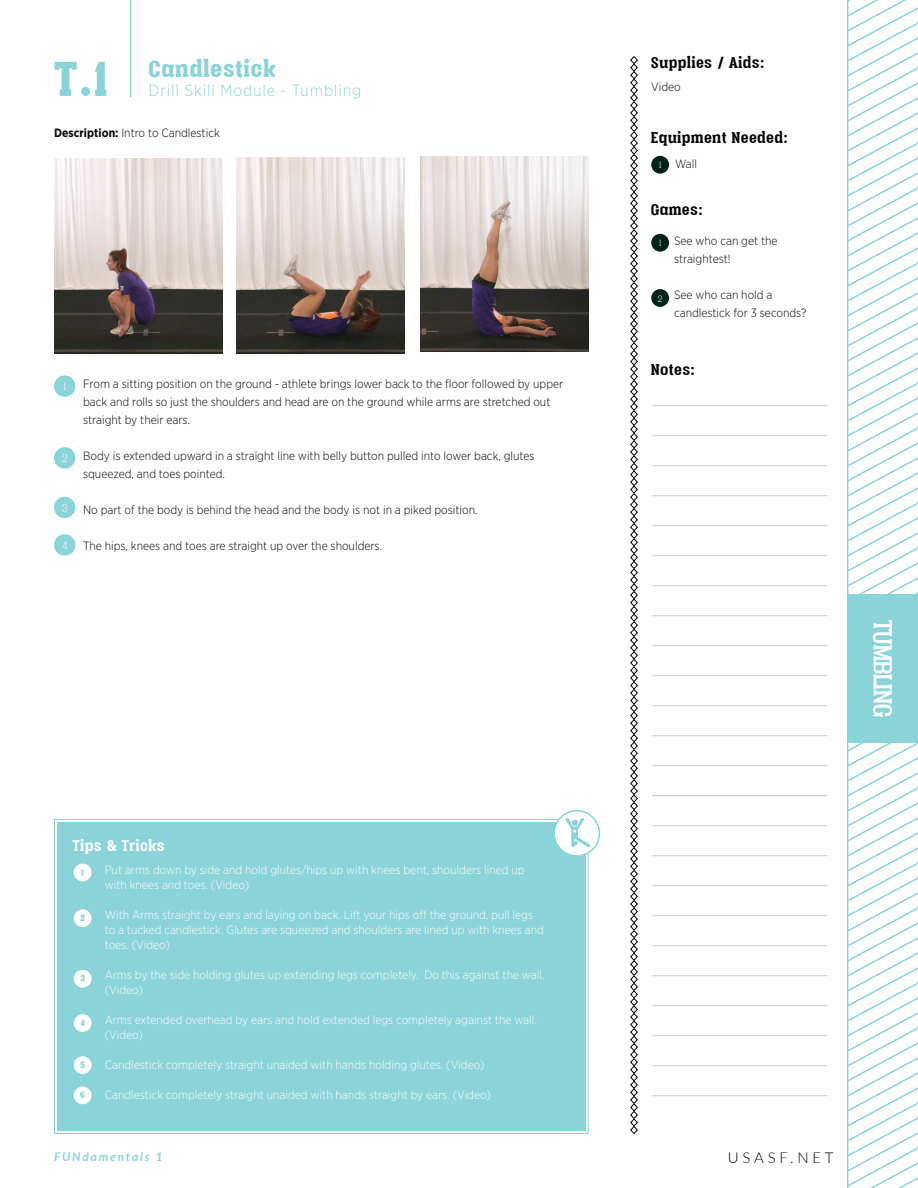
<style>
.page{position:relative;width:918px;height:1188px;background:#fff}
.page>*{position:absolute;margin:0;border:0;box-sizing:border-box;transform-origin:0 0}
.t1{font:900 56.7px "Vacer Serif Personal";color:#8ad3d8}
.t2{font:30px "Vacer Serif Personal";color:#fff}
.t3{font:900 27px "Vacer Serif Personal";letter-spacing:.05em;color:#8ad3d8}
.t4{font:700 18px "Vacer Serif Personal";letter-spacing:.05em;color:#040503}
.t5{font:700 18px "Vacer Serif Personal";letter-spacing:.05em;color:#fff}
.t6{font:300 16.2px "Gotham Narrow";letter-spacing:.05em;color:#8ad3d8}
.t7{font:300 15px "Lato";letter-spacing:.25em;color:#040503}
.t8{font:300 12.9px "Vacer Serif Personal";color:#fff}
.t9{font:300 12px/15px "Gotham Narrow";color:#fff}
.t10{font:300 12px/18px "Gotham Narrow";color:#040503}
.t11{font:italic 700 12px "Lato";letter-spacing:.15em;color:#8ad3d8}
.t12{font:900 10.8px "Vacer Serif Personal";color:#8ad3d8}
.t13{font:300 10.8px "Vacer Serif Personal";color:#fff}
.s1{font-weight:700}
</style>
<div class="page">
<svg style="left:847px;top:0;width:71px;height:1188px"></svg>
<div style="left:847px;top:594px;width:71px;height:149px;background:#8ad3d8"></div>
<hr style="left:130px;top:0;width:1px;height:97px;background:#8ad3d8">
<svg style="left:630px;top:56px;width:8px;height:1078px"></svg>
<div style="left:651px;top:234px;width:18px;height:18px;background:#012319;border-radius:50%"></div>
<div style="left:651px;top:289px;width:18px;height:18px;background:#012319;border-radius:50%"></div>
<div style="left:54px;top:375px;width:21px;height:22px;background:#8ad3d8;border-radius:50%"></div>
<div style="left:54px;top:447px;width:21px;height:22px;background:#8ad3d8;border-radius:50%"></div>
<div style="left:54px;top:497px;width:21px;height:21px;background:#8ad3d8;border-radius:50%"></div>
<div style="left:54px;top:534px;width:21px;height:22px;background:#8ad3d8;border-radius:50%"></div>
<div style="left:54px;top:819px;width:535px;height:315px;background:#8ad3d8"></div>
<div style="left:57px;top:822px;width:529px;height:309px;border:3px solid #8ad3d8"></div>
<div style="left:74px;top:909px;width:18px;height:18px;background:#fff;border-radius:50%"></div>
<div style="left:74px;top:864px;width:18px;height:17px;background:#fff;border-radius:50%"></div>
<svg style="left:554px;top:810px;width:46px;height:47px"></svg>
<div style="left:74px;top:1056px;width:18px;height:18px;background:#fff;border-radius:50%"></div>
<div style="left:74px;top:970px;width:18px;height:18px;background:#fff;border-radius:50%"></div>
<div style="left:74px;top:1014px;width:18px;height:18px;background:#fff;border-radius:50%"></div>
<div style="left:74px;top:1086px;width:18px;height:18px;background:#fff;border-radius:50%"></div>
<hr style="left:652px;top:405px;width:175px;height:1px;background:#ceccca">
<hr style="left:652px;top:435px;width:175px;height:1px;background:#ceccca">
<hr style="left:652px;top:465px;width:175px;height:1px;background:#ceccca">
<hr style="left:652px;top:495px;width:175px;height:1px;background:#ceccca">
<hr style="left:652px;top:525px;width:175px;height:1px;background:#ceccca">
<hr style="left:652px;top:555px;width:175px;height:1px;background:#ceccca">
<hr style="left:652px;top:585px;width:175px;height:1px;background:#ceccca">
<hr style="left:652px;top:615px;width:175px;height:1px;background:#ceccca">
<hr style="left:652px;top:645px;width:175px;height:1px;background:#ceccca">
<hr style="left:652px;top:675px;width:175px;height:1px;background:#ceccca">
<hr style="left:652px;top:705px;width:175px;height:1px;background:#ceccca">
<hr style="left:652px;top:735px;width:175px;height:1px;background:#ceccca">
<hr style="left:652px;top:765px;width:175px;height:1px;background:#ceccca">
<hr style="left:652px;top:795px;width:175px;height:1px;background:#ceccca">
<hr style="left:652px;top:825px;width:175px;height:1px;background:#ceccca">
<hr style="left:652px;top:855px;width:175px;height:1px;background:#ceccca">
<hr style="left:652px;top:885px;width:175px;height:1px;background:#ceccca">
<hr style="left:652px;top:915px;width:175px;height:1px;background:#ceccca">
<hr style="left:652px;top:945px;width:175px;height:1px;background:#ceccca">
<hr style="left:652px;top:975px;width:175px;height:1px;background:#ceccca">
<hr style="left:652px;top:1005px;width:175px;height:1px;background:#ceccca">
<hr style="left:652px;top:1035px;width:175px;height:1px;background:#ceccca">
<hr style="left:652px;top:1065px;width:175px;height:1px;background:#ceccca">
<hr style="left:652px;top:1095px;width:175px;height:1px;background:#ceccca">
<div style="left:651px;top:156px;width:18px;height:18px;background:#012319;border-radius:50%"></div>
<img style="left:54px;top:158px;width:168px;height:196px">
<img style="left:237px;top:158px;width:168px;height:195px">
<img style="left:420px;top:156px;width:169px;height:196px">
<h3 class="t3" style="left:149px;top:54px;width:128px">Candlestick</h3>
<h1 class="t1" style="left:54px;top:46px;width:54px">T.1</h1>
<h3 class="t6" style="left:149px;top:81px;width:214px">Drill Skill Module - Tumbling</h3>
<p class="t10" style="left:54px;top:124px;width:167px"><span class="s1">Description:</span> Intro to Candlestick</p>
<p class="t8" style="left:64px;top:379px;width:4px">1</p>
<p class="t10" style="left:83px;top:375px;width:482px">From a sitting position on the ground - athlete brings lower back to the floor followed by upper back and rolls so just the shoulders and head are on the ground while arms are stretched out straight by their ears.</p>
<p class="t10" style="left:83px;top:447px;width:453px">Body is extended upward in a straight line with belly button pulled into lower back, glutes squeezed, and toes pointed.</p>
<p class="t10" style="left:83px;top:501px;width:396px">No part of the body is behind the head and the body is not in a piked position.</p>
<p class="t10" style="left:83px;top:537px;width:301px">The hips, knees and toes are straight up over the shoulders.</p>
<p class="t8" style="left:62px;top:451px;width:7px">2</p>
<p class="t8" style="left:62px;top:501px;width:7px">3</p>
<p class="t8" style="left:62px;top:538px;width:7px">4</p>
<h3 class="t4" style="left:651px;top:52px;width:114px">Supplies / Aids:</h3>
<p class="t10" style="left:651px;top:78px;width:31px">Video</p>
<h3 class="t4" style="left:651px;top:127px;width:138px">Equipment Needed:</h3>
<p class="t10" style="left:675px;top:154px;width:23px">Wall</p>
<p class="t13" style="left:659px;top:159px;width:3px">1</p>
<h3 class="t4" style="left:651px;top:199px;width:53px">Games:</h3>
<p class="t10" style="left:674px;top:231px;width:105px;text-indent:-15px"><sub>1</sub> See who can get the straightest!</p>
<p class="t10" style="left:674px;top:285px;width:134px">See who can hold a candlestick for 3 seconds?</p>
<p class="t13" style="left:658px;top:292px;width:6px">2</p>
<h3 class="t4" style="left:651px;top:359px;width:45px">Notes:</h3>
<h2 class="t2" style="left:900px;top:620px;width:99px;rotate:90deg">TUMBLING</h2>
<h3 class="t5" style="left:73px;top:835px;width:93px">Tips &amp; Tricks</h3>
<p class="t9" style="left:105px;top:862px;width:421px">Put arms down by side and hold glutes/hips up with knees bent, shoulders lined up with knees and toes. (Video)</p>
<p class="t9" style="left:105px;top:907px;width:441px">With Arms straight by ears and laying on back. Lift your hips off the ground, pull legs to a tucked candlestick. Glutes are squeezed and shoulders are lined up with knees and toes. (Video)</p>
<p class="t9" style="left:105px;top:967px;width:441px">Arms by the side holding glutes up extending legs completely. Do this against the wall. (Video)</p>
<p class="t9" style="left:105px;top:1012px;width:434px">Arms extended overhead by ears and hold extended legs completely against the wall. (Video)</p>
<p class="t9" style="left:105px;top:1057px;width:381px">Candlestick completely straight unaided with hands holding glutes. (Video)</p>
<p class="t9" style="left:105px;top:1087px;width:388px">Candlestick completely straight unaided with hands straight by ears. (Video)</p>
<p class="t12" style="left:82px;top:866px;width:4px">1</p>
<p class="t12" style="left:81px;top:911px;width:6px">2</p>
<p class="t12" style="left:80px;top:972px;width:6px">3</p>
<p class="t12" style="left:81px;top:1016px;width:6px">4</p>
<p class="t12" style="left:80px;top:1058px;width:6px">5</p>
<p class="t12" style="left:80px;top:1089px;width:6px">6</p>
<p class="t11" style="left:54px;top:1148px;width:110px">FUNdamentals 1</p>
<p class="t7" style="left:728px;top:1148px;width:107px">USASF.NET</p>
</div>
